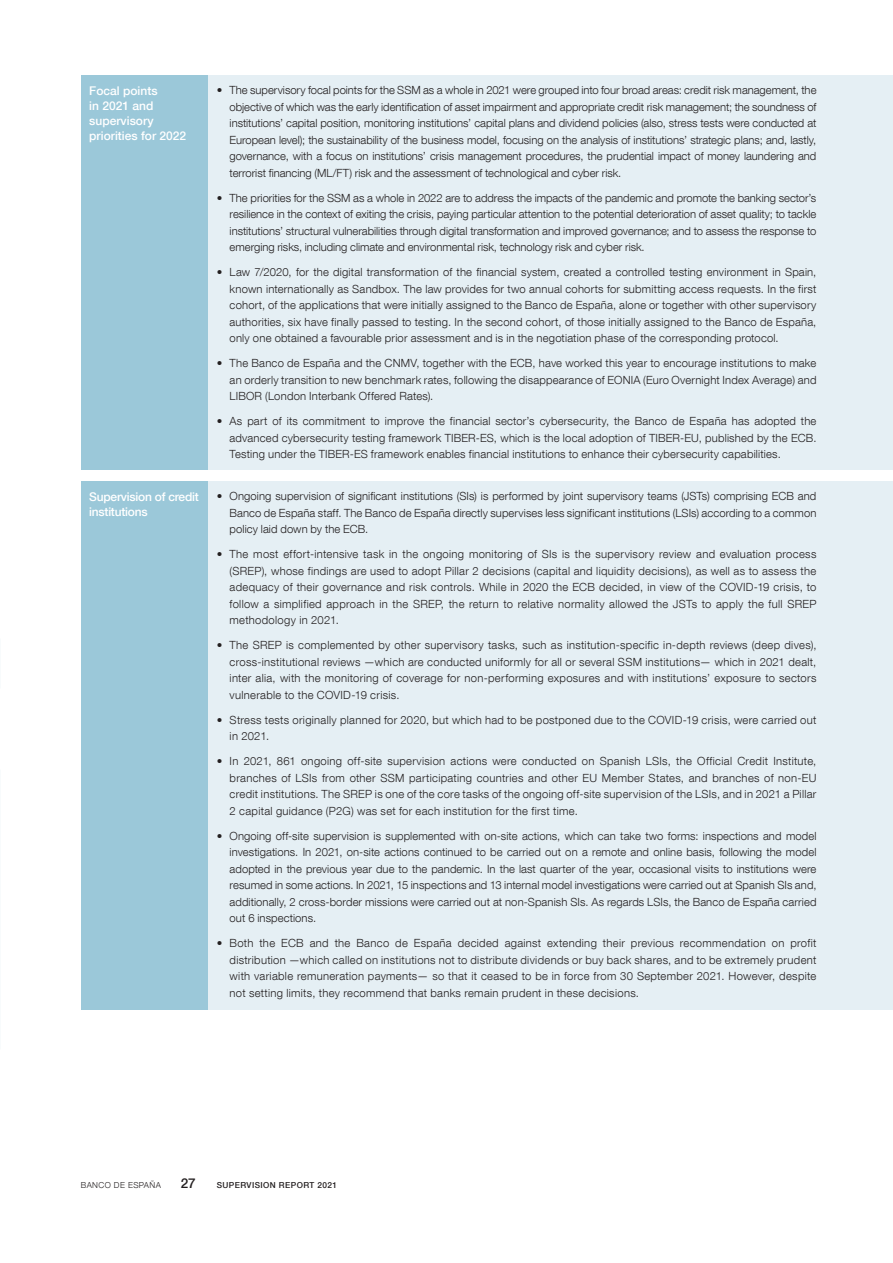
<style>
.page{position:relative;width:893px;height:1263px;background:#fff}
.page>*{position:absolute;margin:0;border:0;box-sizing:border-box;transform-origin:0 0}
.t1{font:500 13.5px "Bd E Neue Helvetica";color:#231f20}
.Títulos_tablas{font:500 12px/15px "Bd E Neue Helvetica";color:#fff}
.Títulos_tablas-2{font:500 12px/15px "Bd E Neue Helvetica";letter-spacing:-.02em;color:#fff}
.Texto_en_breve{font:300 11.25px/16.5px "Bd E Neue Helvetica";letter-spacing:.02em;color:#231f20;text-align:justify}
.t2{font:500 8.25px "Bd E Neue Helvetica";letter-spacing:.05em;color:#231f20}
.t3{font:300 8.25px "Bd E Neue Helvetica";letter-spacing:.05em;color:#231f20}
</style>
<div class="page">
<div style="left:81px;top:76px;width:127px;height:394px;background:#9bc8d9"></div>
<div style="left:81px;top:482px;width:127px;height:528px;background:#9bc8d9"></div>
<div style="left:208px;top:76px;width:685px;height:394px;background:#e5eff4"></div>
<div style="left:208px;top:482px;width:685px;height:528px;background:#e5eff4"></div>
<h4 class="Títulos_tablas" style="left:89px;top:83px;width:98px">Focal points<br>in 2021 and supervisory priorities for 2022</h4>
<h4 class="Títulos_tablas-2" style="left:89px;top:489px;width:111px">Supervision of credit institutions</h4>
<p class="Texto_en_breve" style="left:230px;top:82px;width:588px;text-indent:-13px">• The supervisory focal points for the SSM as a whole in 2021 were grouped into four broad areas: credit risk management, the objective of which was the early identification of asset impairment and appropriate credit risk management; the soundness of institutions’ capital position, monitoring institutions’ capital plans and dividend policies (also, stress tests were conducted at European level); the sustainability of the business model, focusing on the analysis of institutions’ strategic plans; and, lastly, governance, with a focus on institutions’ crisis management procedures, the prudential impact of money laundering and terrorist financing (ML/FT) risk and the assessment of technological and cyber risk.</p>
<p class="Texto_en_breve" style="left:230px;top:189px;width:588px;text-indent:-13px">• The priorities for the SSM as a whole in 2022 are to address the impacts of the pandemic and promote the banking sector’s resilience in the context of exiting the crisis, paying particular attention to the potential deterioration of asset quality; to tackle institutions’ structural vulnerabilities through digital transformation and improved governance; and to assess the response to emerging risks, including climate and environmental risk, technology risk and cyber risk.</p>
<p class="Texto_en_breve" style="left:230px;top:264px;width:588px;text-indent:-13px">• Law 7/2020, for the digital transformation of the financial system, created a controlled testing environment in Spain, known internationally as Sandbox. The law provides for two annual cohorts for submitting access requests. In the first cohort, of the applications that were initially assigned to the Banco de España, alone or together with other supervisory authorities, six have finally passed to testing. In the second cohort, of those initially assigned to the Banco de España, only one obtained a favourable prior assessment and is in the negotiation phase of the corresponding protocol.</p>
<p class="Texto_en_breve" style="left:230px;top:355px;width:588px;text-indent:-13px">• The Banco de España and the CNMV, together with the ECB, have worked this year to encourage institutions to make an orderly transition to new benchmark rates, following the disappearance of EONIA (Euro Overnight Index Average) and LIBOR (London Interbank Offered Rates).</p>
<p class="Texto_en_breve" style="left:230px;top:413px;width:588px;text-indent:-13px">• As part of its commitment to improve the financial sector’s cybersecurity, the Banco de España has adopted the advanced cybersecurity testing framework TIBER-ES, which is the local adoption of TIBER-EU, published by the ECB.<br>Testing under the TIBER-ES framework enables financial institutions to enhance their cybersecurity capabilities.</p>
<p class="Texto_en_breve" style="left:230px;top:488px;width:588px;text-indent:-13px">• Ongoing supervision of significant institutions (SIs) is performed by joint supervisory teams (JSTs) comprising ECB and Banco de España staff. The Banco de España directly supervises less significant institutions (LSIs) according to a common policy laid down by the ECB.</p>
<p class="Texto_en_breve" style="left:230px;top:546px;width:588px;text-indent:-13px">• The most effort-intensive task in the ongoing monitoring of SIs is the supervisory review and evaluation process (SREP), whose findings are used to adopt Pillar 2 decisions (capital and liquidity decisions), as well as to assess the adequacy of their governance and risk controls. While in 2020 the ECB decided, in view of the COVID-19 crisis, to follow a simplified approach in the SREP, the return to relative normality allowed the JSTs to apply the full SREP methodology in 2021.</p>
<p class="Texto_en_breve" style="left:230px;top:637px;width:588px;text-indent:-13px">• The SREP is complemented by other supervisory tasks, such as institution-specific in-depth reviews (deep dives), cross-institutional reviews —which are conducted uniformly for all or several SSM institutions— which in 2021 dealt, inter alia, with the monitoring of coverage for non-performing exposures and with institutions’ exposure to sectors vulnerable to the COVID-19 crisis.</p>
<p class="Texto_en_breve" style="left:230px;top:711px;width:588px;text-indent:-13px">• Stress tests originally planned for 2020, but which had to be postponed due to the COVID-19 crisis, were carried out in 2021.</p>
<p class="Texto_en_breve" style="left:230px;top:753px;width:588px;text-indent:-13px">• In 2021, 861 ongoing off-site supervision actions were conducted on Spanish LSIs, the Official Credit Institute, branches of LSIs from other SSM participating countries and other EU Member States, and branches of non-EU credit institutions. The SREP is one of the core tasks of the ongoing off-site supervision of the LSIs, and in 2021 a Pillar 2 capital guidance (P2G) was set for each institution for the first time.</p>
<p class="Texto_en_breve" style="left:230px;top:827px;width:588px;text-indent:-13px">• Ongoing off-site supervision is supplemented with on-site actions, which can take two forms: inspections and model investigations. In 2021, on-site actions continued to be carried out on a remote and online basis, following the model adopted in the previous year due to the pandemic. In the last quarter of the year, occasional visits to institutions were resumed in some actions. In 2021, 15 inspections and 13 internal model investigations were carried out at Spanish SIs and, additionally, 2 cross-border missions were carried out at non-Spanish SIs. As regards LSIs, the Banco de España carried out 6 inspections.</p>
<p class="Texto_en_breve" style="left:230px;top:935px;width:588px;text-indent:-13px">• Both the ECB and the Banco de España decided against extending their previous recommendation on profit distribution —which called on institutions not to distribute dividends or buy back shares, and to be extremely prudent with variable remuneration payments— so that it ceased to be in force from 30 September 2021. However, despite not setting limits, they recommend that banks remain prudent in these decisions.</p>
<p class="t3" style="left:81px;top:1180px;width:82px">BANCO DE ESPAÑA</p>
<p class="t1" style="left:181px;top:1175px;width:16px">27</p>
<p class="t2" style="left:217px;top:1180px;width:122px">SUPERVISION REPORT 2021</p>
</div>
